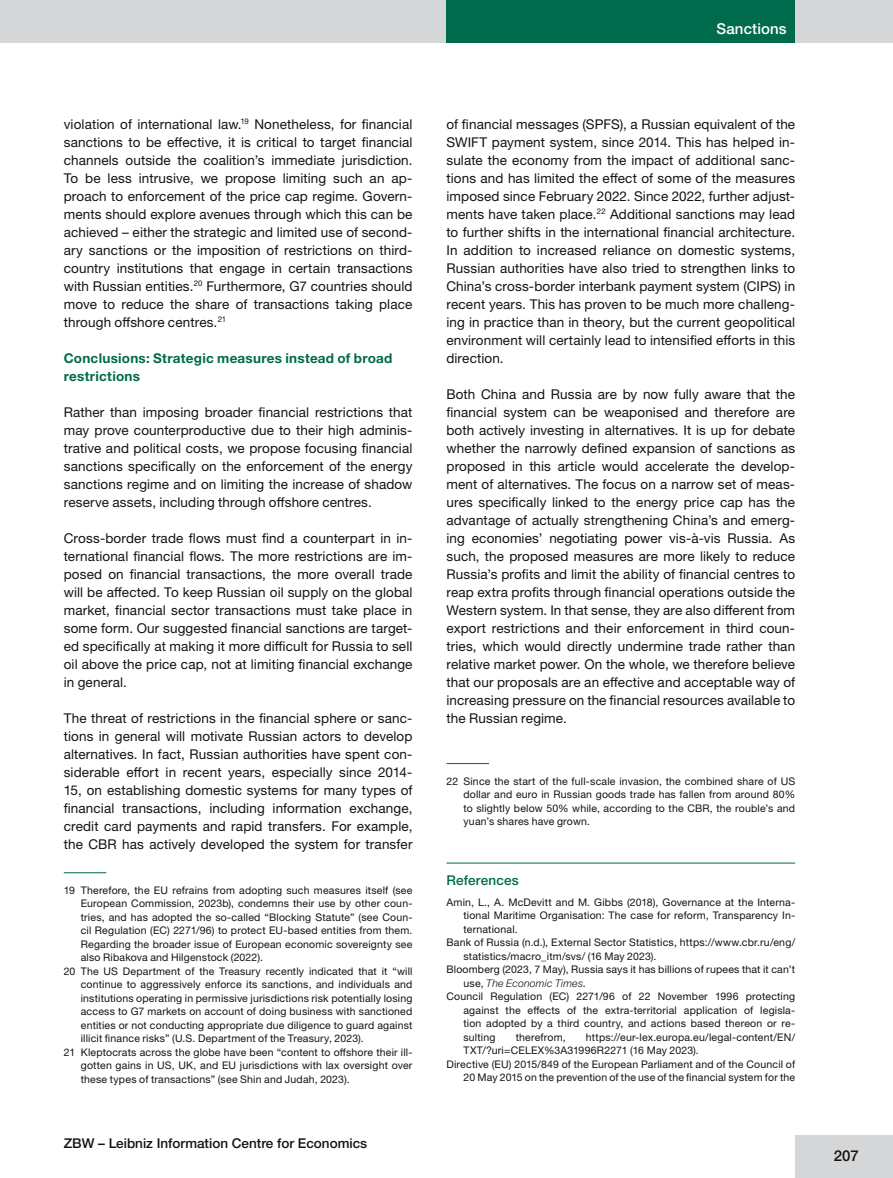
<style>
.page{position:relative;width:893px;height:1178px;background:#fff}
.page>*{position:absolute;margin:0;border:0;box-sizing:border-box;transform-origin:0 0}
.t1{font:500 15px "Helvetica Neue LTW1 G";letter-spacing:.01em;color:#fff}
.t2{font:500 15px "Helvetica Neue LTW1 G";color:#141314}
.t3{font:13.5px/18px "Helvetica Neue LTW1 G";letter-spacing:.01em;color:#141314;text-align:justify}
.t4{font:700 13.5px/18px "Helvetica Neue LTW1 G";letter-spacing:.02em;color:#006a4d}
.t5{font:500 13.5px "Helvetica Neue LTW1 G";color:#141314}
.t6{font:500 13.5px "Helvetica Neue LTW1 G";letter-spacing:.015em;color:#006a4d}
.t7{font:10.5px/13.5px "Helvetica Neue LTW1 G";letter-spacing:.015em;color:#141314;text-align:justify}
.t8{font:italic 300 10.5px "Helvetica Neue LTW1 G";letter-spacing:.02em;color:#141314}
.s1{font-weight:400;font-style:normal}
</style>
<div class="page">
<div style="left:0;top:0;width:893px;height:43px;background:#d5d6d7"></div>
<div style="left:446px;top:0;width:349px;height:43px;background:#006a4d"></div>
<div style="left:795px;top:1135px;width:98px;height:43px;background:#d5d6d7"></div>
<hr style="left:64px;top:872px;width:42px;height:1px;background:#006a4d">
<hr style="left:446px;top:763px;width:43px;height:1px;background:#006a4d">
<hr style="left:446px;top:863px;width:349px;height:1px;background:#006a4d">
<p class="t3" style="left:64px;top:115px;width:350px">violation of international law.<sup>19</sup> Nonetheless, for financial sanctions to be effective, it is critical to target financial channels outside the coalition’s immediate jurisdiction.<br>To be less intrusive, we propose limiting such an ap&shy;proach to enforcement of the price cap regime. Govern&shy;ments should explore avenues through which this can be achieved – either the strategic and limited use of second&shy;ary sanctions or the imposition of restrictions on third&shy;country institutions that engage in certain transactions with Russian entities.<sup>20</sup> Furthermore, G7 countries should move to reduce the share of transactions taking place through offshore centres.<sup>21</sup></p>
<p class="t4" style="left:64px;top:349px;width:330px">Conclusions: Strategic measures instead of broad restrictions</p>
<p class="t3" style="left:64px;top:403px;width:350px">Rather than imposing broader financial restrictions that may prove counterproductive due to their high adminis&shy;trative and political costs, we propose focusing financial sanctions specifically on the enforcement of the energy sanctions regime and on limiting the increase of shadow reserve assets, including through offshore centres.</p>
<p class="t3" style="left:64px;top:529px;width:350px">Cross-border trade flows must find a counterpart in in&shy;ternational financial flows. The more restrictions are im&shy;posed on financial transactions, the more overall trade will be affected. To keep Russian oil supply on the global market, financial sector transactions must take place in some form. Our suggested financial sanctions are target&shy;ed specifically at making it more difficult for Russia to sell oil above the price cap, not at limiting financial exchange in general.</p>
<p class="t3" style="left:64px;top:709px;width:350px">The threat of restrictions in the financial sphere or sanc&shy;tions in general will motivate Russian actors to develop alternatives. In fact, Russian authorities have spent con&shy;siderable effort in recent years, especially since 2014- 15, on establishing domestic systems for many types of financial transactions, including information exchange, credit card payments and rapid transfers. For example, the CBR has actively developed the system for transfer</p>
<p class="t7" style="left:64px;top:883px;width:350px">19 Therefore, the EU refrains from adopting such measures itself (see</p>
<p class="t7" style="left:81px;top:896px;width:333px">European Commission, 2023b), condemns their use by other coun-</p>
<p class="t7" style="left:81px;top:910px;width:333px">tries, and has adopted the so-called “Blocking Statute” (see Coun-</p>
<p class="t7" style="left:81px;top:924px;width:333px">cil Regulation (EC) 2271/96) to protect EU-based entities from them.</p>
<p class="t7" style="left:81px;top:937px;width:333px">Regarding the broader issue of European economic sovereignty see</p>
<p class="t7" style="left:81px;top:951px;width:184px">also Ribakova and Hilgenstock (2022).</p>
<p class="t7" style="left:64px;top:964px;width:350px">20 The US Department of the Treasury recently indicated that it “will</p>
<p class="t7" style="left:81px;top:978px;width:333px">continue to aggressively enforce its sanctions, and individuals and</p>
<p class="t7" style="left:81px;top:991px;width:333px">institutions operating in permissive jurisdictions risk potentially losing</p>
<p class="t7" style="left:81px;top:1005px;width:333px">access to G7 markets on account of doing business with sanctioned</p>
<p class="t7" style="left:81px;top:1018px;width:333px">entities or not conducting appropriate due diligence to guard against</p>
<p class="t7" style="left:81px;top:1032px;width:285px">illicit finance risks” (U.S. Department of the Treasury, 2023).</p>
<p class="t7" style="left:64px;top:1045px;width:350px">21 Kleptocrats across the globe have been “content to offshore their ill-</p>
<p class="t7" style="left:81px;top:1059px;width:333px">gotten gains in US, UK, and EU jurisdictions with lax oversight over</p>
<p class="t7" style="left:81px;top:1072px;width:270px">these types of transactions” (see Shin and Judah, 2023).</p>
<p class="t5" style="left:64px;top:1135px;width:305px">ZBW – Leibniz Information Centre for Economics</p>
<p class="t1" style="left:716px;top:20px;width:72px">Sanctions</p>
<p class="t3" style="left:446px;top:115px;width:350px">of financial messages (SPFS), a Russian equivalent of the SWIFT payment system, since 2014. This has helped in&shy;sulate the economy from the impact of additional sanc&shy;tions and has limited the effect of some of the measures imposed since February 2022. Since 2022, further adjust&shy;ments have taken place.<sup>22</sup> Additional sanctions may lead to further shifts in the international financial architecture.<br>In addition to increased reliance on domestic systems, Russian authorities have also tried to strengthen links to China’s cross-border interbank payment system (CIPS) in recent years. This has proven to be much more challeng&shy;ing in practice than in theory, but the current geopolitical environment will certainly lead to intensified efforts in this direction.</p>
<p class="t3" style="left:446px;top:385px;width:350px">Both China and Russia are by now fully aware that the financial system can be weaponised and therefore are both actively investing in alternatives. It is up for debate whether the narrowly defined expansion of sanctions as proposed in this article would accelerate the develop&shy;ment of alternatives. The focus on a narrow set of meas&shy;ures specifically linked to the energy price cap has the advantage of actually strengthening China’s and emerg&shy;ing economies’ negotiating power vis-à-vis Russia. As such, the proposed measures are more likely to reduce Russia’s profits and limit the ability of financial centres to reap extra profits through financial operations outside the Western system. In that sense, they are also different from export restrictions and their enforcement in third coun&shy;tries, which would directly undermine trade rather than relative market power. On the whole, we therefore believe that our proposals are an effective and acceptable way of increasing pressure on the financial resources available to the Russian regime.</p>
<p class="t7" style="left:463px;top:774px;width:333px;text-indent:-17px">22 Since the start of the full-scale invasion, the combined share of US dollar and euro in Russian goods trade has fallen from around 80% to slightly below 50% while, according to the CBR, the rouble’s and yuan’s shares have grown.</p>
<p class="t6" style="left:446px;top:872px;width:74px">References</p>
<p class="t7" style="left:446px;top:895px;width:350px">Amin, L., A. McDevitt and M. Gibbs (2018), Governance at the Interna-</p>
<p class="t7" style="left:463px;top:908px;width:333px">tional Maritime Organisation: The case for reform, Transparency In-</p>
<p class="t7" style="left:463px;top:922px;width:56px">ternational.</p>
<p class="t7" style="left:446px;top:935px;width:350px">Bank of Russia (n.d.), External Sector Statistics, https://www.cbr.ru/eng/</p>
<p class="t7" style="left:463px;top:949px;width:195px">statistics/macro_itm/svs/ (16 May 2023).</p>
<p class="t7" style="left:446px;top:962px;width:350px">Bloomberg (2023, 7 May), Russia says it has billions of rupees that it can’t</p>
<p class="t8" style="left:463px;top:976px;width:124px"><span class="s1">use,</span> The Economic Times<span class="s1">.</span></p>
<p class="t7" style="left:446px;top:989px;width:350px">Council Regulation (EC) 2271/96 of 22 November 1996 protecting</p>
<p class="t7" style="left:463px;top:1003px;width:333px">against the effects of the extra-territorial application of legisla-</p>
<p class="t7" style="left:463px;top:1016px;width:333px">tion adopted by a third country, and actions based thereon or re-</p>
<p class="t7" style="left:463px;top:1030px;width:33px">sulting</p>
<p class="t7" style="left:516px;top:1030px;width:51px">therefrom,</p>
<p class="t7" style="left:586px;top:1030px;width:211px">https://eur-lex.europa.eu/legal-content/EN/</p>
<p class="t7" style="left:463px;top:1043px;width:237px">TXT/?uri=CELEX%3A31996R2271 (16 May 2023).</p>
<p class="t7" style="left:446px;top:1057px;width:350px">Directive (EU) 2015/849 of the European Parliament and of the Council of</p>
<p class="t7" style="left:463px;top:1070px;width:333px">20 May 2015 on the prevention of the use of the financial system for the</p>
<p class="t2" style="left:834px;top:1147px;width:27px">207</p>
</div>
